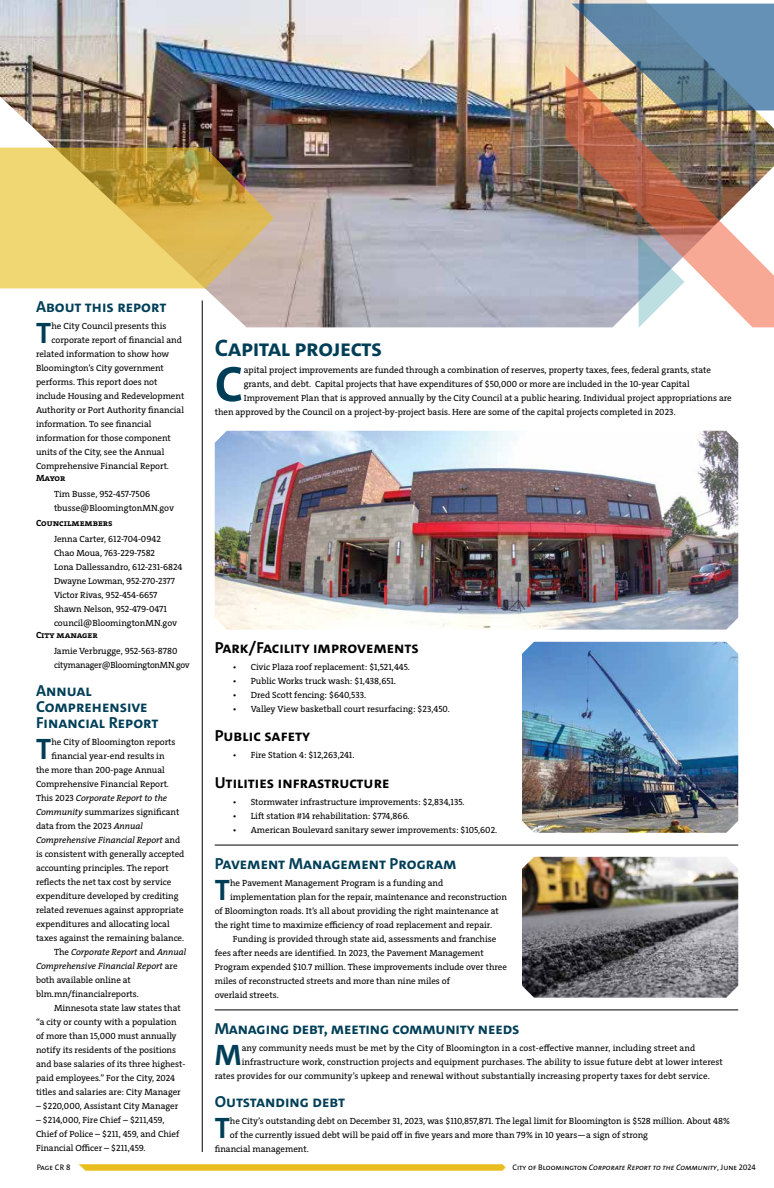
<style>
.page{position:relative;width:774px;height:1188px;background:#fff}
.page>*{position:absolute;margin:0;border:0;box-sizing:border-box;transform-origin:0 0}
.t1{font:700 50.5px "The Sans";color:#003e57}
.t2{font:700 29.7px "The Sans";color:#003e57}
.t3{font:700 24px "The Sans";letter-spacing:-.02em;color:#003e57}
.t4{font:700 16px/16px "The Sans";color:#003e57}
.t5{font:700 16px "The Sans";color:#000}
.t6{font:9px/14px "The Serif";color:#000}
.t7{font:italic 9px "The Serif";color:#000}
.t8{font:9px/14px "The Serif";letter-spacing:-.02em;color:#000}
.t9{font:700 9px "The Serif";color:#000}
.t10{font:italic 8px "The Sans";color:#000}
.t11{font:8px "The Sans";letter-spacing:-.005em;color:#000}
.s1{font-style:normal}
.s2{font-style:italic}
</style>
<div class="page">
<img style="left:0;top:0;width:774px;height:327px">
<svg style="left:0;top:148px;width:274px;height:140px;background:#d6b860"></svg>
<svg style="left:572px;top:4px;width:202px;height:61px;background:#7595ae"></svg>
<img style="left:565px;top:65px;width:209px;height:262px">
<img style="left:215px;top:431px;width:523px;height:199px">
<img style="left:522px;top:642px;width:216px;height:191px">
<img style="left:522px;top:857px;width:216px;height:141px">
<svg style="left:79px;top:1164px;width:427px;height:7px;background:#ebc231"></svg>
<hr style="left:215px;top:845px;width:523px;height:1px;background:#000">
<hr style="left:215px;top:1010px;width:523px;height:1px;background:#000">
<hr style="left:202px;top:300px;width:1px;height:852px;background:#000">
<svg style="left:638px;top:236px;width:47px;height:92px"></svg>
<h3 class="t4" style="left:36px;top:299px;width:132px">About this report</h3>
<h2 class="t2" style="left:36px;top:314px;width:17px">T</h2>
<p class="t6" style="left:51px;top:319px;width:117px">he City Council presents this</p>
<p class="t6" style="left:51px;top:333px;width:132px">corporate report of financial and</p>
<p class="t6" style="left:36px;top:347px;width:135px">related information to show how</p>
<p class="t6" style="left:36px;top:361px;width:129px">Bloomington’s City government</p>
<p class="t6" style="left:36px;top:375px;width:123px">performs. This report does not</p>
<p class="t6" style="left:36px;top:389px;width:150px">include Housing and Redevelopment</p>
<p class="t6" style="left:36px;top:403px;width:150px">Authority or Port Authority financial</p>
<p class="t6" style="left:36px;top:417px;width:117px">information. To see financial</p>
<p class="t6" style="left:36px;top:431px;width:136px">information for those component</p>
<p class="t6" style="left:36px;top:445px;width:130px">units of the City, see the Annual</p>
<p class="t6" style="left:36px;top:459px;width:135px">Comprehensive Financial Report.</p>
<p class="t9" style="left:36px;top:472px;width:31px">Mayor</p>
<p class="t6" style="left:54px;top:487px;width:122px">Tim Busse, 952-457-7506 tbusse@BloomingtonMN.gov</p>
<p class="t9" style="left:36px;top:518px;width:78px">Councilmembers</p>
<p class="t6" style="left:54px;top:532px;width:130px">Jenna Carter, 612-704-0942<br>Chao Moua, 763-229-7582<br>Lona Dallessandro, 612-231-6824<br>Dwayne Lowman, 952-270-2377<br>Victor Rivas, 952-454-6657<br>Shawn Nelson, 952-479-0471 council@BloomingtonMN.gov</p>
<p class="t9" style="left:36px;top:630px;width:63px">City manager</p>
<p class="t8" style="left:54px;top:644px;width:137px">Jamie Verbrugge, 952-563-8780 citymanager@BloomingtonMN.gov</p>
<h3 class="t4" style="left:36px;top:683px;width:124px">Annual<br>Comprehensive<br>Financial Report</h3>
<h2 class="t2" style="left:36px;top:730px;width:17px">T</h2>
<p class="t6" style="left:51px;top:735px;width:126px">he City of Bloomington reports</p>
<p class="t6" style="left:51px;top:749px;width:115px">financial year-end results in</p>
<p class="t6" style="left:36px;top:763px;width:130px">the more than 200-page Annual</p>
<p class="t6" style="left:36px;top:777px;width:135px">Comprehensive Financial Report.</p>
<p class="t7" style="left:36px;top:793px;width:133px"><span class="s1">This 2023</span> Corporate Report to the</p>
<p class="t6" style="left:36px;top:805px;width:145px"><span class="s2">Community</span> summarizes significant</p>
<p class="t6" style="left:36px;top:819px;width:108px">data from the 2023 <span class="s2">Annual</span></p>
<p class="t7" style="left:36px;top:835px;width:146px">Comprehensive Financial Report <span class="s1">and</span></p>
<p class="t6" style="left:36px;top:847px;width:150px">is consistent with generally accepted</p>
<p class="t6" style="left:36px;top:861px;width:134px">accounting principles. The report</p>
<p class="t6" style="left:36px;top:875px;width:137px">reflects the net tax cost by service</p>
<p class="t6" style="left:36px;top:889px;width:144px">expenditure developed by crediting</p>
<p class="t6" style="left:36px;top:903px;width:149px">related revenues against appropriate</p>
<p class="t6" style="left:36px;top:917px;width:135px">expenditures and allocating local</p>
<p class="t6" style="left:36px;top:931px;width:150px">taxes against the remaining balance.</p>
<p class="t7" style="left:54px;top:947px;width:134px"><span class="s1">The</span> Corporate Report <span class="s1">and</span> Annual</p>
<p class="t7" style="left:36px;top:961px;width:143px">Comprehensive Financial Report <span class="s1">are</span></p>
<p class="t6" style="left:36px;top:973px;width:96px">both available online at</p>
<p class="t6" style="left:36px;top:987px;width:104px">blm.mn/financialreports.</p>
<p class="t6" style="left:54px;top:1001px;width:128px">Minnesota state law states that</p>
<p class="t6" style="left:36px;top:1015px;width:142px">“a city or county with a population</p>
<p class="t6" style="left:36px;top:1029px;width:142px">of more than 15,000 must annually</p>
<p class="t6" style="left:36px;top:1043px;width:142px">notify its residents of the positions</p>
<p class="t6" style="left:36px;top:1057px;width:151px">and base salaries of its three highest-</p>
<p class="t6" style="left:36px;top:1071px;width:141px">paid employees.” For the City, 2024</p>
<p class="t6" style="left:36px;top:1085px;width:146px">titles and salaries are: City Manager</p>
<p class="t6" style="left:36px;top:1099px;width:144px">– $220,000, Assistant City Manager</p>
<p class="t6" style="left:36px;top:1113px;width:145px">– $214,000, Fire Chief – $211,459,<br>Chief of Police – $211, 459, and Chief<br>Financial Officer – $211,459.</p>
<h3 class="t3" style="left:215px;top:333px;width:169px">Capital projects</h3>
<h1 class="t1" style="left:215px;top:352px;width:30px">C</h1>
<p class="t6" style="left:244px;top:363px;width:469px">apital project improvements are funded through a combination of reserves, property taxes, fees, federal grants, state</p>
<p class="t6" style="left:244px;top:377px;width:447px">grants, and debt. Capital projects that have expenditures of $50,000 or more are included in the 10-year Capital</p>
<p class="t6" style="left:244px;top:391px;width:489px">Improvement Plan that is approved annually by the City Council at a public hearing. Individual project appropriations are</p>
<p class="t6" style="left:215px;top:405px;width:462px">then approved by the Council on a project-by-project basis. Here are some of the capital projects completed in 2023.</p>
<h3 class="t5" style="left:215px;top:637px;width:206px">Park/Facility improvements</h3>
<p class="t6" style="left:233px;top:660px;width:179px">• Civic Plaza roof replacement: $1,521,445.</p>
<p class="t6" style="left:233px;top:674px;width:165px">• Public Works truck wash: $1,438,651.</p>
<p class="t6" style="left:233px;top:688px;width:135px">• Dred Scott fencing: $640,533.</p>
<p class="t6" style="left:233px;top:702px;width:219px">• Valley View basketball court resurfacing: $23,450.</p>
<h3 class="t5" style="left:215px;top:726px;width:97px">Public safety</h3>
<p class="t6" style="left:233px;top:748px;width:123px">• Fire Station 4: $12,263,241.</p>
<h3 class="t5" style="left:215px;top:772px;width:176px">Utilities infrastructure</h3>
<p class="t6" style="left:233px;top:795px;width:233px">• Stormwater infrastructure improvements: $2,834,135.</p>
<p class="t6" style="left:233px;top:809px;width:178px">• Lift station #14 rehabilitation: $774,866.</p>
<p class="t6" style="left:233px;top:823px;width:266px">• American Boulevard sanitary sewer improvements: $105,602.</p>
<h3 class="t4" style="left:215px;top:855px;width:243px">Pavement Management Program</h3>
<h2 class="t2" style="left:215px;top:871px;width:17px">T</h2>
<p class="t6" style="left:230px;top:876px;width:215px">he Pavement Management Program is a funding and</p>
<p class="t6" style="left:230px;top:890px;width:278px">implementation plan for the repair, maintenance and reconstruction</p>
<p class="t6" style="left:215px;top:904px;width:286px">of Bloomington roads. It’s all about providing the right maintenance at</p>
<p class="t6" style="left:215px;top:918px;width:279px">the right time to maximize efficiency of road replacement and repair.</p>
<p class="t6" style="left:233px;top:932px;width:265px">Funding is provided through state aid, assessments and franchise</p>
<p class="t6" style="left:215px;top:946px;width:271px">fees after needs are identified. In 2023, the Pavement Management</p>
<p class="t6" style="left:215px;top:960px;width:294px">Program expended $10.7 million. These improvements include over three</p>
<p class="t6" style="left:215px;top:974px;width:237px">miles of reconstructed streets and more than nine miles of</p>
<p class="t6" style="left:215px;top:988px;width:66px">overlaid streets.</p>
<h3 class="t4" style="left:215px;top:1021px;width:306px">Managing debt, meeting community needs</h3>
<h2 class="t2" style="left:215px;top:1036px;width:28px">M</h2>
<p class="t6" style="left:242px;top:1041px;width:455px">any community needs must be met by the City of Bloomington in a cost-effective manner, including street and</p>
<p class="t6" style="left:242px;top:1055px;width:483px">infrastructure work, construction projects and equipment purchases. The ability to issue future debt at lower interest</p>
<p class="t6" style="left:215px;top:1069px;width:497px">rates provides for our community’s upkeep and renewal without substantially increasing property taxes for debt service.</p>
<h3 class="t4" style="left:215px;top:1094px;width:132px">Outstanding debt</h3>
<h2 class="t2" style="left:215px;top:1109px;width:17px">T</h2>
<p class="t6" style="left:230px;top:1114px;width:501px">he City’s outstanding debt on December 31, 2023, was $110,857,871. The legal limit for Bloomington is $528 million. About 48%</p>
<p class="t6" style="left:230px;top:1128px;width:420px">of the currently issued debt will be paid off in five years and more than 79% in 10 years—a sign of strong</p>
<p class="t6" style="left:215px;top:1142px;width:95px">financial management.</p>
<p class="t11" style="left:37px;top:1162px;width:35px">Page CR 8</p>
<p class="t10" style="left:512px;top:1162px;width:245px"><span class="s1">City of Bloomington</span> Corporate Report to the Community<span class="s1">, June 2024</span></p>
</div>
